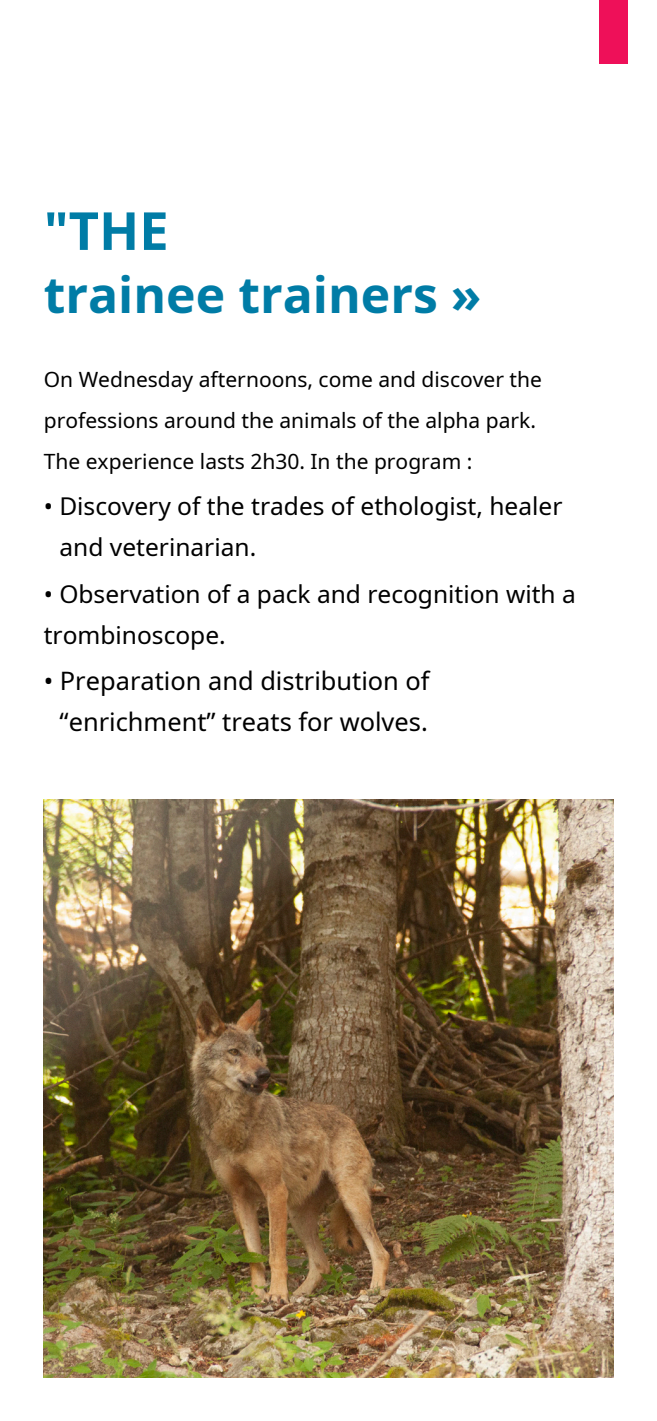
<style>
.page{position:relative;width:657px;height:1421px;background:#fff}
.page>*{position:absolute;margin:0;border:0;box-sizing:border-box;transform-origin:0 0}
.t1{font:700 52.5px "Noto Sans";color:#007ca6}
.t2{font:700 49.88px "Noto Sans";color:#007ca6}
.t3{font:25.38px/41.1px "Noto Sans";color:#000;text-align:center}
.t4{font:24.5px/41.1px "Noto Sans";color:#000}
.t5{font:21px/41.1px "Noto Sans";color:#000}
</style>
<div class="page">
<img style="left:44px;top:800px;width:568px;height:577px">
<div style="left:598px;top:0;width:29px;height:63px;background:#ee1059"></div>
<h1 class="t1" style="left:44px;top:194px;width:126px">"THE</h1>
<h2 class="t2" style="left:44px;top:260px;width:439px">trainee trainers »</h2>
<p class="t5" style="left:44px;top:358px;width:499px">On Wednesday afternoons, come and discover the professions around the animals of the alpha park.<br>The experience lasts 2h30. In the program :</p>
<p class="t4" style="left:60px;top:485px;width:504px;text-indent:-16px">• Discovery of the trades of ethologist, healer and veterinarian.</p>
<p class="t4" style="left:44px;top:572px;width:533px">• Observation of a pack and recognition with a trombinoscope.</p>
<p class="t3" style="left:44px;top:659px;width:387px">• Preparation and distribution of “enrichment” treats for wolves.</p>
</div>
